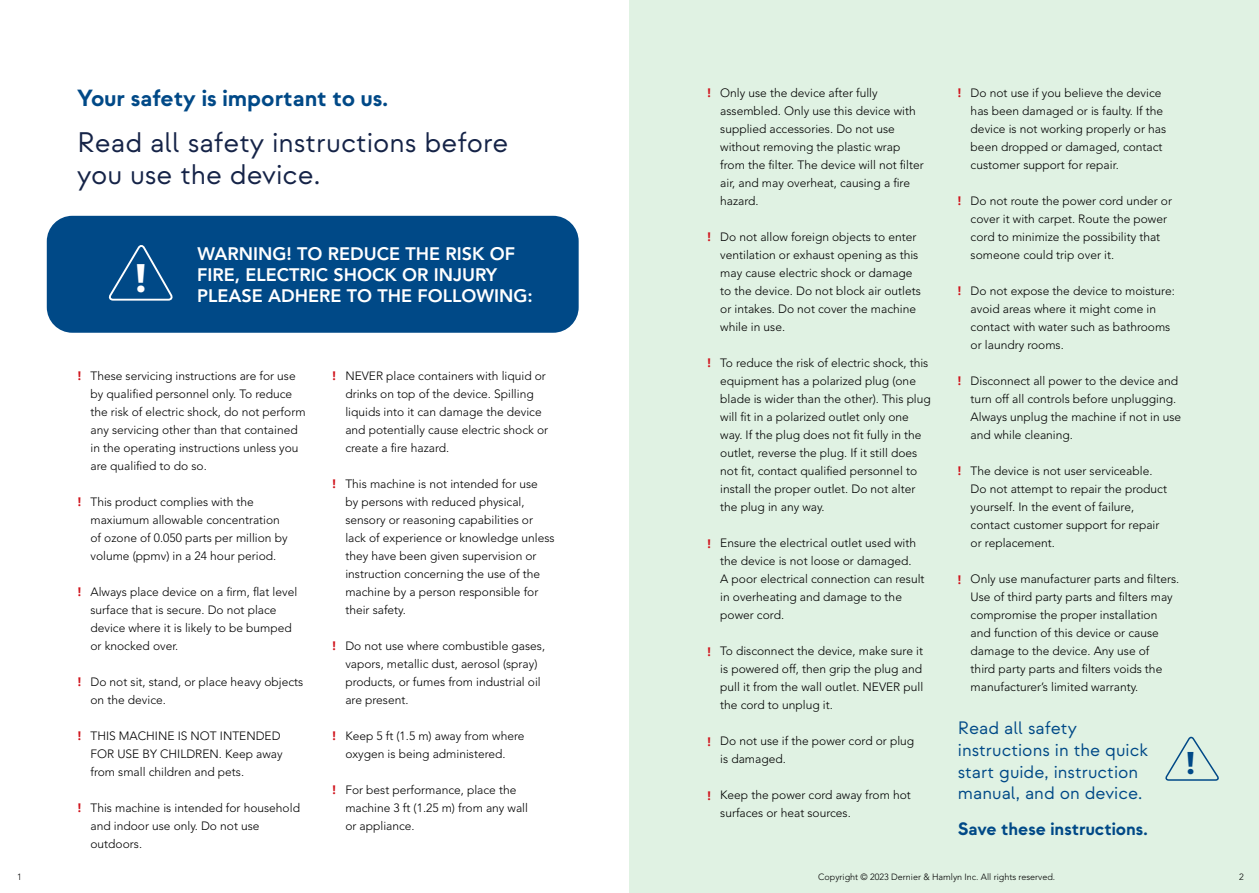
<style>
.page{position:relative;width:1259px;height:893px;background:#fff}
.page>*{position:absolute;margin:0;border:0;box-sizing:border-box;transform-origin:0 0}
.t1{font:900 39.9px "Strawford";color:#fff}
.t2{font:900 31.5px "Strawford";color:#004987}
.t3{font:28.35px/32px "Strawford";color:#152347}
.t4{font:700 23.4px "Strawford";color:#004987}
.t5{font:800 18px/21px "Avenir LT Std";color:#fff}
.t6{font:18px/21.6px "Strawford";color:#004987}
.t7{font:700 18px "Strawford";color:#004987}
.t8{font:300 12px/18px "Avenir LT Std";color:#000}
.t9{font:300 9px "Avenir LT Std";color:#000}
.s1{font-family:"Open Sans";font-weight:700;color:#d0131c}
</style>
<div class="page">
<div style="left:47px;top:216px;width:531px;height:117px;background:#004987;border-radius:26px"></div>
<svg style="left:108px;top:245px;width:65px;height:56px"></svg>
<div style="left:629px;top:0;width:630px;height:893px;background:#e0f2e3"></div>
<svg style="left:1165px;top:736px;width:54px;height:45px"></svg>
<p class="t9" style="left:17px;top:871px;width:6px">1</p>
<h3 class="t4" style="left:77px;top:83px;width:312px">Your safety is important to us.</h3>
<h3 class="t3" style="left:77px;top:127px;width:433px">Read all safety instructions before you use the device.</h3>
<h1 class="t1" style="left:135px;top:253px;width:14px">!</h1>
<h3 class="t5" style="left:197px;top:243px;width:337px">WARNING! TO REDUCE THE RISK OF<br>FIRE, ELECTRIC SHOCK OR INJURY<br>PLEASE ADHERE TO THE FOLLOWING:</h3>
<p class="t8" style="left:90px;top:367px;width:216px;text-indent:-13px"><span class="s1">!</span> These servicing instructions are for use by qualified personnel only. To reduce the risk of electric shock, do not perform any servicing other than that contained in the operating instructions unless you are qualified to do so.</p>
<p class="t8" style="left:90px;top:493px;width:199px;text-indent:-13px"><span class="s1">!</span> This product complies with the maxiumum allowable concentration of ozone of 0.050 parts per million by volume (ppmv) in a 24 hour period.</p>
<p class="t8" style="left:90px;top:583px;width:208px;text-indent:-13px"><span class="s1">!</span> Always place device on a firm, flat level surface that is secure. Do not place device where it is likely to be bumped or knocked over.</p>
<p class="t8" style="left:90px;top:673px;width:214px;text-indent:-13px"><span class="s1">!</span> Do not sit, stand, or place heavy objects on the device.</p>
<p class="t8" style="left:90px;top:727px;width:194px;text-indent:-13px"><span class="s1">!</span> THIS MACHINE IS NOT INTENDED<br>FOR USE BY CHILDREN. Keep away from small children and pets.</p>
<p class="t8" style="left:90px;top:799px;width:211px;text-indent:-13px"><span class="s1">!</span> This machine is intended for household and indoor use only. Do not use outdoors.</p>
<p class="t8" style="left:345px;top:367px;width:204px;text-indent:-13px"><span class="s1">!</span> NEVER place containers with liquid or drinks on top of the device. Spilling liquids into it can damage the device and potentially cause electric shock or create a fire hazard.</p>
<p class="t8" style="left:345px;top:475px;width:211px;text-indent:-13px"><span class="s1">!</span> This machine is not intended for use<br>by persons with reduced physical, sensory or reasoning capabilities or lack of experience or knowledge unless they have been given supervision or instruction concerning the use of the machine by a person responsible for their safety.</p>
<p class="t8" style="left:345px;top:637px;width:201px;text-indent:-13px"><span class="s1">!</span> Do not use where combustible gases, vapors, metallic dust, aerosol (spray) products, or fumes from industrial oil are present.</p>
<p class="t8" style="left:332px;top:727px;width:193px;text-align:center"><span class="s1">!</span> Keep 5 ft (1.5 m) away from where oxygen is being administered.</p>
<p class="t8" style="left:345px;top:781px;width:184px;text-indent:-13px"><span class="s1">!</span> For best performance, place the machine 3 ft (1.25 m) from any wall or appliance.</p>
<p class="t8" style="left:720px;top:84px;width:205px;text-indent:-13px"><span class="s1">!</span> Only use the device after fully assembled. Only use this device with supplied accessories. Do not use without removing the plastic wrap from the filter. The device will not filter air, and may overheat, causing a fire hazard.</p>
<p class="t8" style="left:720px;top:228px;width:202px;text-indent:-13px"><span class="s1">!</span> Do not allow foreign objects to enter ventilation or exhaust opening as this may cause electric shock or damage to the device. Do not block air outlets or intakes. Do not cover the machine while in use.</p>
<p class="t8" style="left:720px;top:354px;width:212px;text-indent:-13px"><span class="s1">!</span> To reduce the risk of electric shock, this equipment has a polarized plug (one blade is wider than the other). This plug will fit in a polarized outlet only one way. If the plug does not fit fully in the outlet, reverse the plug. If it still does not fit, contact qualified personnel to install the proper outlet. Do not alter the plug in any way.</p>
<p class="t8" style="left:720px;top:534px;width:206px;text-indent:-13px"><span class="s1">!</span> Ensure the electrical outlet used with the device is not loose or damaged.<br>A poor electrical connection can result in overheating and damage to the power cord.</p>
<p class="t8" style="left:720px;top:642px;width:204px;text-align:justify;text-indent:-13px"><span class="s1">!</span> To disconnect the device, make sure it is powered off, then grip the plug and pull it from the wall outlet. NEVER pull the cord to unplug it.</p>
<p class="t8" style="left:720px;top:732px;width:195px;text-indent:-13px"><span class="s1">!</span> Do not use if the power cord or plug is damaged.</p>
<p class="t8" style="left:720px;top:786px;width:192px;text-indent:-13px"><span class="s1">!</span> Keep the power cord away from hot surfaces or heat sources.</p>
<p class="t8" style="left:970px;top:84px;width:197px;text-indent:-13px"><span class="s1">!</span> Do not use if you believe the device has been damaged or is faulty. If the device is not working properly or has been dropped or damaged, contact customer support for repair.</p>
<p class="t8" style="left:970px;top:192px;width:203px;text-indent:-13px"><span class="s1">!</span> Do not route the power cord under or cover it with carpet. Route the power cord to minimize the possibility that someone could trip over it.</p>
<p class="t8" style="left:970px;top:282px;width:206px;text-indent:-13px"><span class="s1">!</span> Do not expose the device to moisture: avoid areas where it might come in contact with water such as bathrooms or laundry rooms.</p>
<p class="t8" style="left:970px;top:372px;width:212px;text-indent:-13px"><span class="s1">!</span> Disconnect all power to the device and turn off all controls before unplugging.<br>Always unplug the machine if not in use and while cleaning.</p>
<p class="t8" style="left:970px;top:462px;width:198px;text-indent:-13px"><span class="s1">!</span> The device is not user serviceable.<br>Do not attempt to repair the product yourself. In the event of failure, contact customer support for repair or replacement.</p>
<p class="t8" style="left:970px;top:570px;width:210px;text-indent:-13px"><span class="s1">!</span> Only use manufacturer parts and filters.<br>Use of third party parts and filters may compromise the proper installation and function of this device or cause damage to the device. Any use of<br>third party parts and filters voids the manufacturer’s limited warranty.</p>
<h3 class="t6" style="left:958px;top:718px;width:192px">Read all safety instructions in the quick start guide, instruction manual, and on device.</h3>
<h3 class="t7" style="left:958px;top:817px;width:191px">Save these instructions.</h3>
<h2 class="t2" style="left:1186px;top:743px;width:11px">!</h2>
<p class="t9" style="left:818px;top:871px;width:238px">Copyright © 2023 Dernier &amp; Hamlyn Inc. All rights reserved.</p>
<p class="t9" style="left:1239px;top:871px;width:6px">2</p>
</div>
